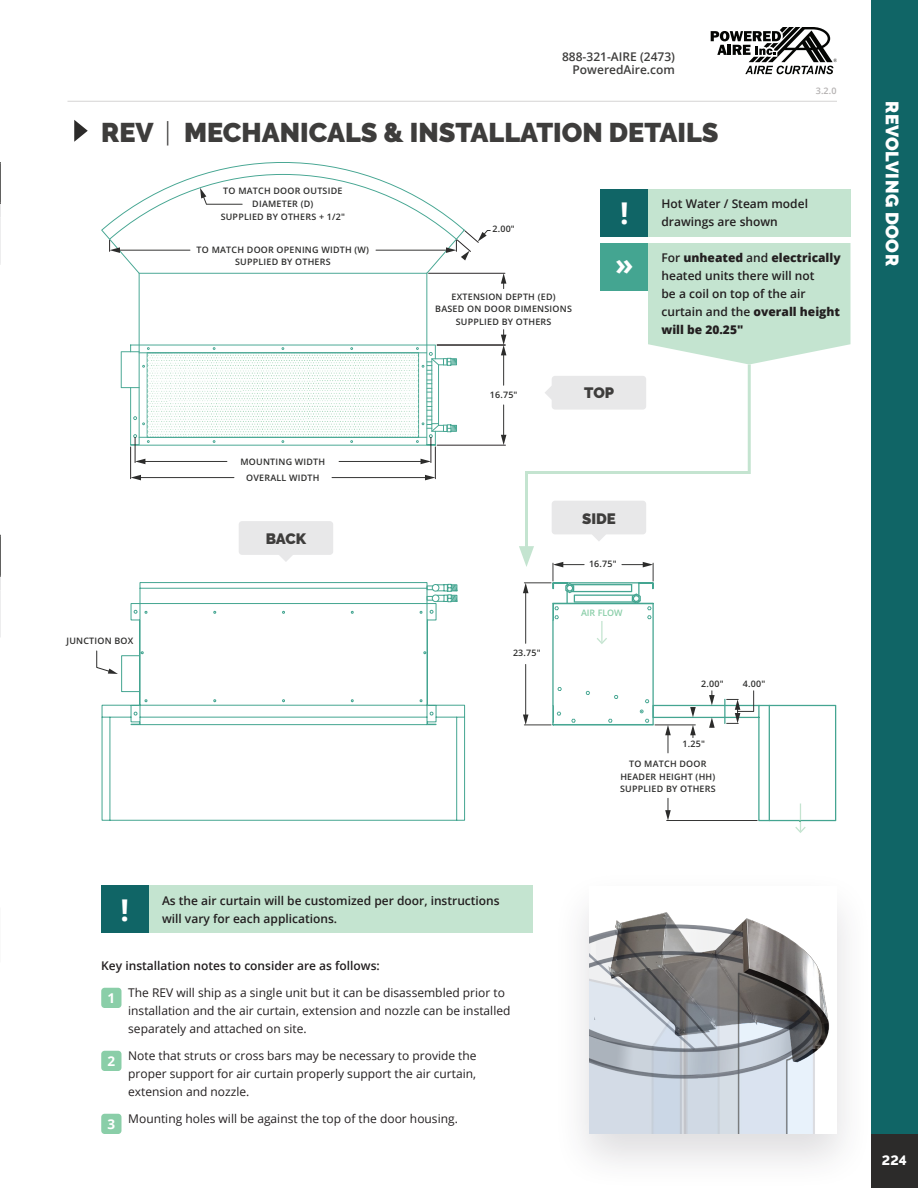
<style>
.page{position:relative;width:918px;height:1188px;background:#fff}
.page>*{position:absolute;margin:0;border:0;box-sizing:border-box;transform-origin:0 0}
.t1{font:700 30px "Open Sans";color:#fff}
.t2{font:900 27px "Raleway";color:#3e3d3c}
.t3{font:900 18px "Raleway";letter-spacing:.025em;color:#fff}
.t4{font:900 15px "Raleway";color:#3e3d3c}
.t5{font:700 13.5px "Open Sans";color:#fff}
.t6{font:800 13.5px "Raleway";color:#fff}
.Table_Body_Info_-_P{font:12px/18px "Open Sans";color:#231f20}
.Table_Body_Info_-_P-2{font:600 12px/18px "Open Sans";color:#231f20}
.Table_Body_Info_-_P-3{font:800 12px/18px "Open Sans";color:#231f20}
.t7{font:600 12px "Open Sans";color:#3e3d3c}
.t8{font:600 9px "Open Sans";color:#b5b2b2}
.t9{font:600 8.85px/12.6px "Open Sans";letter-spacing:.025em;color:#2c2c2b;text-align:center}
.t10{font:600 8.85px "Open Sans";color:#8acea8}
.s1{font-weight:300}
.s2{font-weight:800}
.s3{font-weight:600}
</style>
<div class="page">
<div style="left:551px;top:868px;width:324px;height:320px;background:#2d2733;opacity:.16"></div>
<img style="left:589px;top:886px;width:248px;height:247px">
<hr style="left:0;top:218px;width:1px;height:45px;background:#e8e8e9">
<hr style="left:0;top:164px;width:1px;height:38px;background:#3e3d3c">
<svg style="left:0;top:202px;width:1px;height:16px"></svg>
<hr style="left:0;top:590px;width:1px;height:46px;background:#e8e8e9">
<hr style="left:0;top:536px;width:1px;height:39px;background:#3e3d3c">
<svg style="left:0;top:575px;width:1px;height:15px"></svg>
<svg style="left:74px;top:120px;width:14px;height:22px"></svg>
<div style="left:148px;top:886px;width:385px;height:47px;background:#c4e4d0"></div>
<div style="left:101px;top:988px;width:20px;height:20px;background:#8acea8;border-radius:3px"></div>
<div style="left:101px;top:1114px;width:20px;height:20px;background:#8acea8;border-radius:3px"></div>
<div style="left:101px;top:1051px;width:20px;height:20px;background:#8acea8;border-radius:3px"></div>
<div style="left:101px;top:886px;width:47px;height:47px;background:#106566"></div>
<hr style="left:503px;top:405px;width:1px;height:32px;background:#2c2c2b">
<svg style="left:501px;top:435px;width:5px;height:10px"></svg>
<hr style="left:503px;top:353px;width:1px;height:33px;background:#2c2c2b">
<hr style="left:437px;top:345px;width:69px;height:1px;background:#231f20">
<hr style="left:437px;top:445px;width:69px;height:1px;background:#231f20">
<hr style="left:130px;top:446px;width:1px;height:33px;background:#231f20">
<hr style="left:435px;top:446px;width:1px;height:33px;background:#231f20">
<hr style="left:139px;top:477px;width:95px;height:1px;background:#2c2c2b">
<svg style="left:131px;top:475px;width:10px;height:5px"></svg>
<hr style="left:332px;top:477px;width:95px;height:1px;background:#2c2c2b">
<svg style="left:425px;top:475px;width:10px;height:5px"></svg>
<hr style="left:428px;top:273px;width:77px;height:1px;background:#231f20">
<svg style="left:501px;top:329px;width:5px;height:26px"></svg>
<svg style="left:501px;top:273px;width:5px;height:16px"></svg>
<svg style="left:101px;top:162px;width:390px;height:302px"></svg>
<svg style="left:101px;top:582px;width:364px;height:239px"></svg>
<svg style="left:96px;top:650px;width:22px;height:24px"></svg>
<svg style="left:426px;top:583px;width:32px;height:20px"></svg>
<svg style="left:430px;top:610px;width:3px;height:4px"></svg>
<svg style="left:134px;top:610px;width:3px;height:4px"></svg>
<svg style="left:430px;top:712px;width:3px;height:4px"></svg>
<svg style="left:134px;top:712px;width:3px;height:4px"></svg>
<div style="left:239px;top:521px;width:94px;height:34px;background:#e8e8e9;border-radius:3px"></div>
<svg style="left:279px;top:555px;width:14px;height:7px"></svg>
<div style="left:648px;top:189px;width:202px;height:47px;background:#c4e4d0"></div>
<div style="left:601px;top:189px;width:47px;height:47px;background:#106566"></div>
<svg style="left:648px;top:243px;width:202px;height:121px;background:#c8e5d3"></svg>
<div style="left:601px;top:243px;width:47px;height:47px;background:#44a591"></div>
<svg style="left:525px;top:362px;width:227px;height:165px"></svg>
<svg style="left:519px;top:527px;width:317px;height:306px"></svg>
<div style="left:871px;top:0;width:47px;height:1188px;background:#106566"></div>
<div style="left:871px;top:1134px;width:47px;height:54px;background:#2c2b2a"></div>
<svg style="left:711px;top:27px;width:126px;height:47px"></svg>
<hr style="left:68px;top:101px;width:769px;height:1px;background:#d5d4d3">
<p class="t7" style="left:562px;top:48px;width:114px">888-321-AIRE (2473)</p>
<p class="t7" style="left:573px;top:62px;width:104px">PoweredAire.com</p>
<p class="t2" style="left:101px;top:117px;width:619px">REV <span class="s1">|</span> MECHANICALS &amp; INSTALLATION DETAILS</p>
<p class="t8" style="left:816px;top:85px;width:22px">3.2.0</p>
<p class="t9" style="left:221px;top:185px;width:126px">TO MATCH DOOR OUTSIDE<br>DIAMETER (D)<br>SUPPLIED BY OTHERS + 1/2″</p>
<p class="t9" style="left:492px;top:223px;width:24px">2.00″</p>
<p class="t1" style="left:620px;top:192px;width:10px">!</p>
<p class="Table_Body_Info_-_P-2" style="left:662px;top:195px;width:148px">Hot Water / Steam model</p>
<p class="Table_Body_Info_-_P-2" style="left:662px;top:213px;width:118px">drawings are shown</p>
<p class="t9" style="left:197px;top:243px;width:174px">TO MATCH DOOR OPENING WIDTH (W)<br>SUPPLIED BY OTHERS</p>
<p class="t9" style="left:66px;top:634px;width:68px">JUNCTION BOX</p>
<p class="t9" style="left:240px;top:453px;width:86px;line-height:16.2px">MOUNTING WIDTH<br>OVERALL WIDTH</p>
<p class="t4" style="left:266px;top:530px;width:42px">BACK</p>
<p class="t9" style="left:435px;top:290px;width:138px">EXTENSION DEPTH (ED)<br>BASED ON DOOR DIMENSIONS<br>SUPPLIED BY OTHERS</p>
<p class="t1" style="left:615px;top:243px;width:20px">»</p>
<p class="Table_Body_Info_-_P-2" style="left:662px;top:249px;width:181px">For <span class="s2">unheated</span> and <span class="s2">electrically </span>heated units there will not</p>
<p class="Table_Body_Info_-_P-2" style="left:662px;top:285px;width:146px">be a coil on top of the air</p>
<p class="Table_Body_Info_-_P-3" style="left:662px;top:302px;width:180px"><span class="s3">curtain and the</span> overall height will be 20.25″</p>
<p class="t9" style="left:490px;top:389px;width:29px">16.75″</p>
<p class="t4" style="left:584px;top:384px;width:32px">TOP</p>
<p class="t9" style="left:513px;top:647px;width:29px">23.75″</p>
<p class="t4" style="left:582px;top:510px;width:35px">SIDE</p>
<p class="t9" style="left:589px;top:557px;width:29px">16.75″</p>
<p class="t10" style="left:581px;top:607px;width:43px">AIR FLOW</p>
<p class="t9" style="left:701px;top:677px;width:24px">2.00″</p>
<p class="t9" style="left:743px;top:677px;width:24px">4.00″</p>
<p class="t9" style="left:683px;top:737px;width:24px">1.25″</p>
<p class="t9" style="left:620px;top:757px;width:97px">TO MATCH DOOR<br>HEADER HEIGHT (HH)<br>SUPPLIED BY OTHERS</p>
<p class="t1" style="left:121px;top:889px;width:10px">!</p>
<p class="Table_Body_Info_-_P-2" style="left:162px;top:891px;width:339px">As the air curtain will be customized per door, instructions</p>
<p class="Table_Body_Info_-_P-2" style="left:162px;top:909px;width:177px">will vary for each applications.</p>
<p class="Table_Body_Info_-_P-2" style="left:101px;top:956px;width:280px">Key installation notes to consider are as follows:</p>
<p class="t5" style="left:108px;top:988px;width:9px">1</p>
<p class="Table_Body_Info_-_P" style="left:128px;top:983px;width:384px">The REV will ship as a single unit but it can be disassembled prior to installation and the air curtain, extension and nozzle can be installed separately and attached on site.</p>
<p class="t5" style="left:108px;top:1051px;width:9px">2</p>
<p class="Table_Body_Info_-_P" style="left:128px;top:1046px;width:350px">Note that struts or cross bars may be necessary to provide the</p>
<p class="Table_Body_Info_-_P" style="left:128px;top:1064px;width:349px">proper support for air curtain properly support the air curtain, extension and nozzle.</p>
<p class="t5" style="left:108px;top:1114px;width:9px">3</p>
<p class="Table_Body_Info_-_P" style="left:128px;top:1109px;width:331px">Mounting holes will be against the top of the door housing.</p>
<h3 class="t3" style="left:903px;top:101px;width:166px;rotate:90deg">REVOLVING DOOR</h3>
<p class="t6" style="left:882px;top:1153px;width:27px">224</p>
</div>
